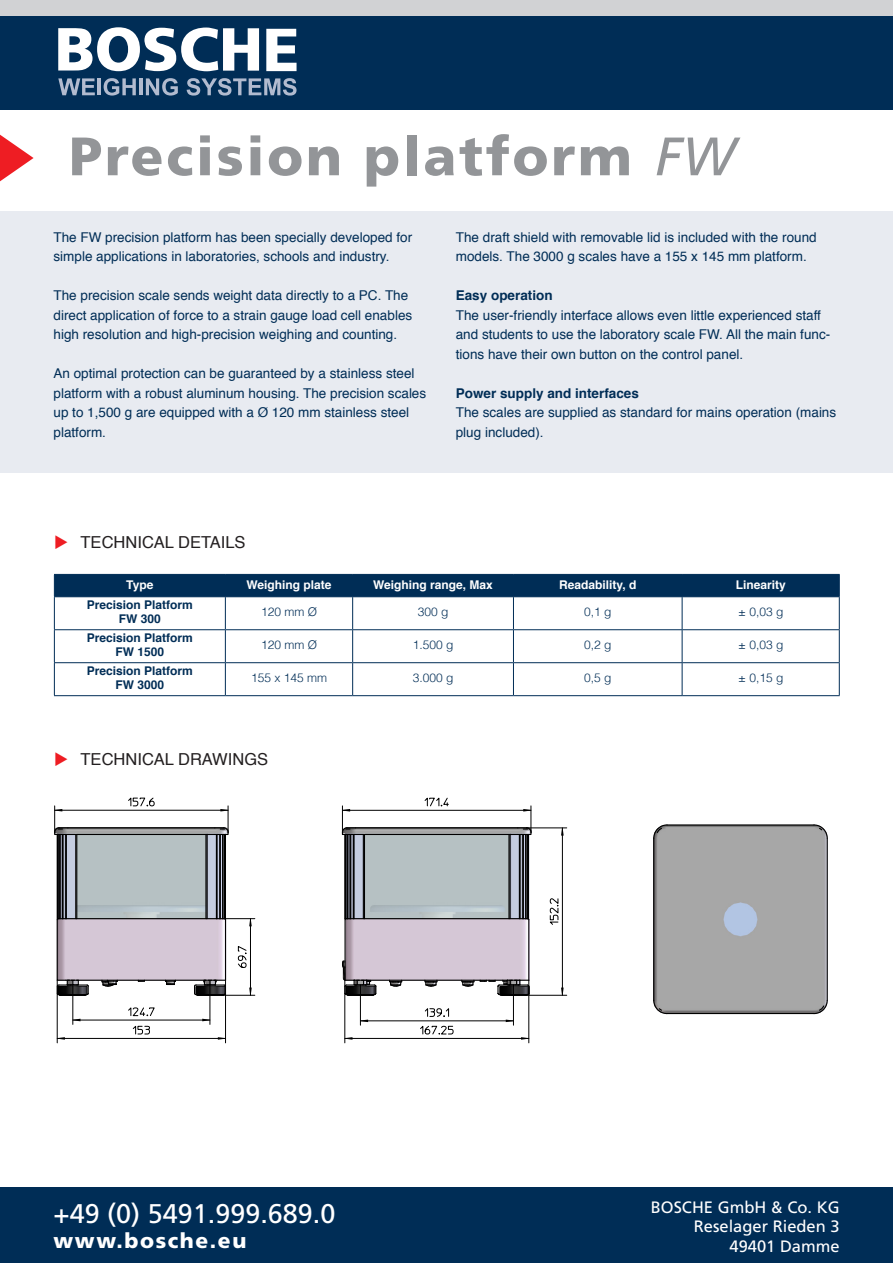
<style>
.page{position:relative;width:893px;height:1263px;background:#fff}
.page>*{position:absolute;margin:0;border:0;box-sizing:border-box;transform-origin:0 0}
.t1{font:900 54px "Frutiger LT Std";letter-spacing:.05em;color:#939598}
.t2{font:27px "Frutiger LT Std";color:#fff}
.t3{font:900 21px "Frutiger LT Std";letter-spacing:.075em;color:#fff}
.t4{font:16.5px "Frutiger LT Std";color:#fff}
.t5{font:16.5px "Helvetica";color:#231f20}
.t6{font:13.5px/19.5px "Helvetica";color:#002d56}
.t7{font:700 13.5px "Helvetica";color:#002d56}
.Tabelle_Schrift{font:700 12px "Helvetica";color:#002d56}
.Tabelle_Schrift-2{font:300 12px "Helvetica";color:#002d56}
.t8{font:700 12px "Helvetica";color:#fff}
.s1{font-weight:400;font-style:italic}
.s2{color:#ee1d23}
</style>
<div class="page">
<div style="left:0;top:1187px;width:893px;height:76px;background:#002d56"></div>
<svg style="left:0;top:135px;width:34px;height:46px"></svg>
<div style="left:0;top:211px;width:893px;height:262px;background:#e8ebf1"></div>
<div style="left:54px;top:574px;width:786px;height:22px;background:#002d56"></div>
<hr style="left:225px;top:596px;width:128px;height:1px;background:#002d56">
<hr style="left:353px;top:596px;width:160px;height:1px;background:#002d56">
<hr style="left:513px;top:596px;width:169px;height:1px;background:#002d56">
<hr style="left:682px;top:596px;width:158px;height:1px;background:#002d56">
<hr style="left:352px;top:597px;width:1px;height:32px;background:#002d56">
<hr style="left:513px;top:597px;width:1px;height:32px;background:#002d56">
<hr style="left:682px;top:597px;width:1px;height:32px;background:#002d56">
<hr style="left:839px;top:597px;width:1px;height:32px;background:#002d56">
<hr style="left:54px;top:630px;width:1px;height:32px;background:#002d56">
<hr style="left:54px;top:663px;width:1px;height:32px;background:#002d56">
<hr style="left:225px;top:629px;width:128px;height:1px;background:#002d56">
<hr style="left:353px;top:629px;width:160px;height:1px;background:#002d56">
<hr style="left:513px;top:629px;width:169px;height:1px;background:#002d56">
<hr style="left:682px;top:629px;width:158px;height:1px;background:#002d56">
<hr style="left:225px;top:630px;width:1px;height:32px;background:#002d56">
<hr style="left:352px;top:630px;width:1px;height:32px;background:#002d56">
<hr style="left:513px;top:630px;width:1px;height:32px;background:#002d56">
<hr style="left:682px;top:630px;width:1px;height:32px;background:#002d56">
<hr style="left:839px;top:630px;width:1px;height:32px;background:#002d56">
<hr style="left:225px;top:663px;width:1px;height:32px;background:#002d56">
<hr style="left:352px;top:663px;width:1px;height:32px;background:#002d56">
<hr style="left:513px;top:663px;width:1px;height:32px;background:#002d56">
<hr style="left:682px;top:663px;width:1px;height:32px;background:#002d56">
<hr style="left:839px;top:663px;width:1px;height:32px;background:#002d56">
<hr style="left:54px;top:662px;width:171px;height:1px;background:#002d56">
<hr style="left:225px;top:662px;width:128px;height:1px;background:#002d56">
<hr style="left:353px;top:662px;width:160px;height:1px;background:#002d56">
<hr style="left:513px;top:662px;width:169px;height:1px;background:#002d56">
<hr style="left:682px;top:662px;width:158px;height:1px;background:#002d56">
<hr style="left:54px;top:695px;width:171px;height:1px;background:#002d56">
<hr style="left:225px;top:695px;width:128px;height:1px;background:#002d56">
<hr style="left:353px;top:695px;width:160px;height:1px;background:#002d56">
<hr style="left:513px;top:695px;width:169px;height:1px;background:#002d56">
<hr style="left:682px;top:695px;width:158px;height:1px;background:#002d56">
<hr style="left:54px;top:596px;width:171px;height:1px;background:#002d56">
<hr style="left:54px;top:597px;width:1px;height:32px;background:#002d56">
<hr style="left:225px;top:597px;width:1px;height:32px;background:#002d56">
<hr style="left:54px;top:629px;width:171px;height:1px;background:#002d56">
<img style="left:471px;top:828px;width:60px;height:167px">
<hr style="left:342px;top:810px;width:189px;height:1px;background:#000">
<hr style="left:345px;top:1038px;width:184px;height:1px;background:#000">
<hr style="left:528px;top:980px;width:1px;height:63px;background:#000">
<svg style="left:521px;top:1037px;width:8px;height:3px"></svg>
<hr style="left:562px;top:828px;width:1px;height:167px;background:#000">
<hr style="left:527px;top:828px;width:40px;height:1px;background:#000">
<hr style="left:525px;top:995px;width:42px;height:1px;background:#000">
<svg style="left:561px;top:987px;width:3px;height:8px"></svg>
<svg style="left:561px;top:828px;width:3px;height:7px"></svg>
<svg style="left:549px;top:898px;width:9px;height:27px"></svg>
<hr style="left:360px;top:1020px;width:153px;height:1px;background:#000">
<hr style="left:513px;top:985px;width:1px;height:40px;background:#000">
<svg style="left:506px;top:1019px;width:7px;height:3px"></svg>
<hr style="left:356px;top:834px;width:162px;height:1px;background:#000">
<hr style="left:356px;top:827px;width:162px;height:1px;background:#000">
<hr style="left:522px;top:834px;width:1px;height:85px;background:#000">
<hr style="left:525px;top:834px;width:1px;height:85px;background:#000">
<hr style="left:508px;top:834px;width:2px;height:85px;background:#000">
<hr style="left:527px;top:834px;width:1px;height:85px;background:#000">
<hr style="left:523px;top:834px;width:1px;height:85px;background:#000">
<hr style="left:519px;top:834px;width:2px;height:85px;background:#000">
<hr style="left:526px;top:834px;width:1px;height:85px;background:#000">
<hr style="left:509px;top:834px;width:2px;height:85px;background:#000">
<svg style="left:517px;top:806px;width:15px;height:29px"></svg>
<hr style="left:528px;top:834px;width:1px;height:85px;background:#000">
<svg style="left:471px;top:979px;width:3px;height:8px"></svg>
<hr style="left:364px;top:918px;width:145px;height:1px;background:#000">
<hr style="left:354px;top:980px;width:166px;height:1px;background:#000">
<hr style="left:528px;top:920px;width:1px;height:60px;background:#000">
<svg style="left:480px;top:979px;width:50px;height:17px"></svg>
<svg style="left:509px;top:917px;width:21px;height:4px"></svg>
<svg style="left:460px;top:809px;width:11px;height:230px"></svg>
<svg style="left:54px;top:797px;width:406px;height:247px"></svg>
<svg style="left:653px;top:824px;width:175px;height:191px;background:#a3a3a4"></svg>
<div style="left:0;top:0;width:893px;height:21px;background:#d1d2d4"></div>
<div style="left:0;top:17px;width:893px;height:93px;background:#002d56"></div>
<svg style="left:266px;top:29px;width:31px;height:42px"></svg>
<svg style="left:58px;top:27px;width:201px;height:44px"></svg>
<svg style="left:58px;top:78px;width:37px;height:17px"></svg>
<hr style="left:98px;top:78px;width:3px;height:17px;background:#b2bbcf">
<svg style="left:104px;top:78px;width:32px;height:18px"></svg>
<hr style="left:139px;top:78px;width:4px;height:17px;background:#b2bbcf">
<svg style="left:146px;top:78px;width:32px;height:18px"></svg>
<svg style="left:187px;top:78px;width:110px;height:18px"></svg>
<p class="t1" style="left:69px;top:124px;width:668px">Precision platform <span class="s1">FW</span></p>
<p class="t6" style="left:54px;top:227px;width:360px">The FW precision platform has been specially developed for simple applications in laboratories, schools and industry.</p>
<p class="t6" style="left:54px;top:286px;width:360px">The precision scale sends weight data directly to a PC. The direct application of force to a strain gauge load cell enables high resolution and high-precision weighing and counting.</p>
<p class="t6" style="left:54px;top:364px;width:374px">An optimal protection can be guaranteed by a stainless steel platform with a robust aluminum housing. The precision scales up to 1,500 g are equipped with a Ø 120 mm stainless steel platform.</p>
<p class="t6" style="left:456px;top:227px;width:362px">The draft shield with removable lid is included with the round models. The 3000 g scales have a 155 x 145 mm platform.</p>
<p class="t7" style="left:456px;top:284px;width:98px">Easy operation</p>
<p class="t6" style="left:456px;top:305px;width:376px">The user-friendly interface allows even little experienced staff and students to use the laboratory scale FW. All the main func&shy;tions have their own button on the control panel.</p>
<p class="t7" style="left:456px;top:382px;width:185px">Power supply and interfaces</p>
<p class="t6" style="left:456px;top:403px;width:382px">The scales are supplied as standard for mains operation (mains plug included).</p>
<p class="t5" style="left:54px;top:530px;width:193px"><span class="s2">◆</span> TECHNICAL DETAILS</p>
<p class="t8" style="left:126px;top:575px;width:29px">Type</p>
<p class="t8" style="left:246px;top:575px;width:87px">Weighing plate</p>
<p class="t8" style="left:373px;top:575px;width:121px">Weighing range, Max</p>
<p class="t8" style="left:559px;top:575px;width:79px">Readability, d</p>
<p class="t8" style="left:736px;top:575px;width:52px">Linearity</p>
<p class="Tabelle_Schrift" style="left:87px;top:595px;width:108px">Precision Platform</p>
<p class="Tabelle_Schrift" style="left:119px;top:609px;width:44px">FW 300</p>
<p class="Tabelle_Schrift-2" style="left:261px;top:601px;width:58px">120 mm Ø</p>
<p class="Tabelle_Schrift-2" style="left:418px;top:601px;width:32px">300 g</p>
<p class="Tabelle_Schrift-2" style="left:584px;top:601px;width:29px">0,1 g</p>
<p class="Tabelle_Schrift-2" style="left:738px;top:601px;width:47px">± 0,03 g</p>
<p class="Tabelle_Schrift" style="left:87px;top:628px;width:108px">Precision Platform</p>
<p class="Tabelle_Schrift" style="left:116px;top:642px;width:50px">FW 1500</p>
<p class="Tabelle_Schrift" style="left:87px;top:661px;width:108px">Precision Platform</p>
<p class="Tabelle_Schrift" style="left:116px;top:675px;width:50px">FW 3000</p>
<p class="Tabelle_Schrift-2" style="left:261px;top:634px;width:58px">120 mm Ø</p>
<p class="Tabelle_Schrift-2" style="left:413px;top:634px;width:42px">1.500 g</p>
<p class="Tabelle_Schrift-2" style="left:584px;top:634px;width:29px">0,2 g</p>
<p class="Tabelle_Schrift-2" style="left:738px;top:634px;width:47px">± 0,03 g</p>
<p class="Tabelle_Schrift-2" style="left:251px;top:667px;width:78px">155 x 145 mm</p>
<p class="Tabelle_Schrift-2" style="left:413px;top:667px;width:42px">3.000 g</p>
<p class="Tabelle_Schrift-2" style="left:584px;top:667px;width:29px">0,5 g</p>
<p class="Tabelle_Schrift-2" style="left:738px;top:667px;width:47px">± 0,15 g</p>
<p class="t5" style="left:54px;top:746px;width:216px"><span class="s2">◆</span> TECHNICAL DRAWINGS</p>
<p class="t2" style="left:54px;top:1197px;width:283px">+49 (0) 5491.999.689.0</p>
<p class="t3" style="left:54px;top:1228px;width:194px">www.bosche.eu</p>
<p class="t4" style="left:651px;top:1197px;width:190px">BOSCHE GmbH &amp; Co. KG</p>
<p class="t4" style="left:694px;top:1217px;width:147px">Reselager Rieden 3</p>
<p class="t4" style="left:730px;top:1237px;width:112px">49401 Damme</p>
</div>
